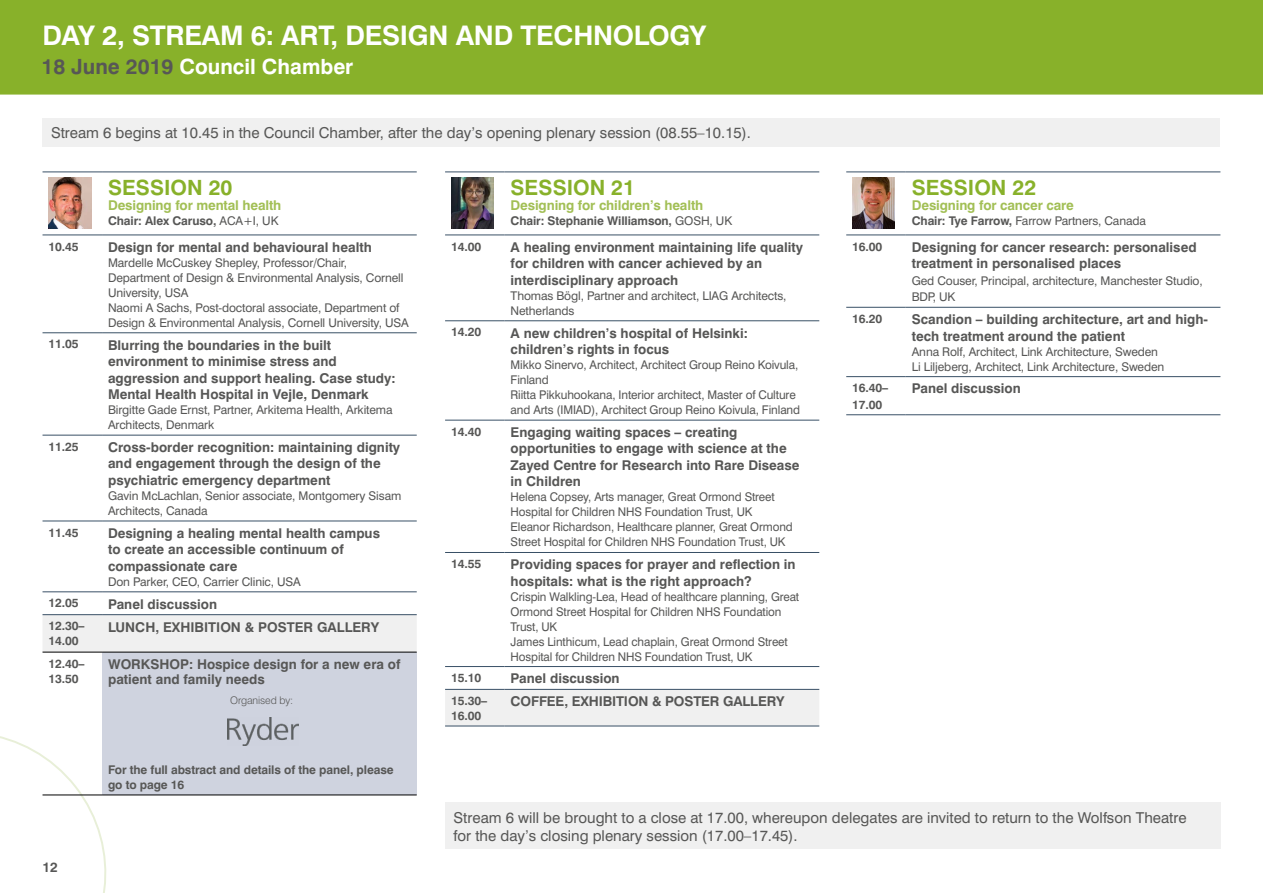
<style>
.page{position:relative;width:1263px;height:893px;background:#fff}
.page>*{position:absolute;margin:0;border:0;box-sizing:border-box;transform-origin:0 0}
.t1{font:700 27px "Swiss 721 BT";letter-spacing:-.01em;color:#fff}
.t2{font:700 21px "Swiss 721 BT";color:#88b12a}
.t3{font:700 21px "Swiss 721 BT";color:#fff}
.t4{font:15px/18px "Swiss 721 BT";color:#575756}
.t5{font:700 13.5px/16.5px "Swiss 721 BT";color:#575756}
.t6{font:700 13.5px "Swiss 721 BT";letter-spacing:-.01em;color:#a2bf55}
.t7{font:12px/15px "Swiss 721 BT";letter-spacing:-.01em;color:#575756}
.t8{font:700 12px/15px "Swiss 721 BT";letter-spacing:-.01em;color:#575756}
.t9{font:300 10.5px "Swiss 721 BT";letter-spacing:-.01em;color:#575756}
.s1{color:#575756}
.s2{font-weight:400}
.s3{font-weight:700}
</style>
<div class="page">
<div style="left:0;top:0;width:1263px;height:95px;background:#88b12a"></div>
<svg style="left:0;top:736px;width:107px;height:157px"></svg>
<div style="left:43px;top:615px;width:374px;height:37px;background:#f0f0f0"></div>
<div style="left:102px;top:652px;width:315px;height:143px;background:#cfd3df"></div>
<hr style="left:43px;top:172px;width:59px;height:1px;background:#395066">
<hr style="left:102px;top:172px;width:315px;height:1px;background:#395066">
<hr style="left:43px;top:235px;width:59px;height:1px;background:#395066">
<hr style="left:102px;top:235px;width:315px;height:1px;background:#395066">
<hr style="left:43px;top:333px;width:59px;height:1px;background:#395066">
<hr style="left:102px;top:333px;width:315px;height:1px;background:#395066">
<hr style="left:43px;top:435px;width:59px;height:1px;background:#395066">
<hr style="left:102px;top:435px;width:315px;height:1px;background:#395066">
<hr style="left:43px;top:521px;width:59px;height:1px;background:#395066">
<hr style="left:102px;top:521px;width:315px;height:1px;background:#395066">
<hr style="left:43px;top:592px;width:59px;height:1px;background:#395066">
<hr style="left:102px;top:592px;width:315px;height:1px;background:#395066">
<hr style="left:43px;top:614px;width:59px;height:1px;background:#395066">
<hr style="left:102px;top:614px;width:315px;height:1px;background:#395066">
<hr style="left:102px;top:652px;width:315px;height:1px;background:#000">
<hr style="left:102px;top:795px;width:315px;height:1px;background:#000">
<hr style="left:43px;top:652px;width:59px;height:1px;background:#000">
<hr style="left:43px;top:795px;width:59px;height:1px;background:#000">
<img style="left:49px;top:178px;width:42px;height:51px">
<div style="left:445px;top:690px;width:374px;height:36px;background:#f0f0f0"></div>
<hr style="left:445px;top:172px;width:60px;height:1px;background:#395066">
<hr style="left:505px;top:172px;width:314px;height:1px;background:#395066">
<hr style="left:445px;top:235px;width:60px;height:1px;background:#395066">
<hr style="left:505px;top:235px;width:314px;height:1px;background:#395066">
<hr style="left:445px;top:321px;width:60px;height:1px;background:#395066">
<hr style="left:505px;top:321px;width:314px;height:1px;background:#395066">
<hr style="left:445px;top:420px;width:60px;height:1px;background:#395066">
<hr style="left:505px;top:420px;width:314px;height:1px;background:#395066">
<hr style="left:445px;top:552px;width:60px;height:1px;background:#395066">
<hr style="left:505px;top:552px;width:314px;height:1px;background:#395066">
<hr style="left:445px;top:666px;width:60px;height:1px;background:#395066">
<hr style="left:505px;top:666px;width:314px;height:1px;background:#395066">
<hr style="left:445px;top:689px;width:60px;height:1px;background:#395066">
<hr style="left:505px;top:689px;width:314px;height:1px;background:#395066">
<hr style="left:445px;top:726px;width:60px;height:1px;background:#395066">
<hr style="left:505px;top:726px;width:314px;height:1px;background:#395066">
<img style="left:451px;top:178px;width:43px;height:51px">
<hr style="left:846px;top:172px;width:60px;height:1px;background:#395066">
<hr style="left:906px;top:172px;width:314px;height:1px;background:#395066">
<hr style="left:846px;top:235px;width:60px;height:1px;background:#395066">
<hr style="left:906px;top:235px;width:314px;height:1px;background:#395066">
<hr style="left:846px;top:307px;width:60px;height:1px;background:#395066">
<hr style="left:906px;top:307px;width:314px;height:1px;background:#395066">
<hr style="left:846px;top:376px;width:60px;height:1px;background:#395066">
<hr style="left:906px;top:376px;width:314px;height:1px;background:#395066">
<hr style="left:846px;top:414px;width:60px;height:1px;background:#395066">
<hr style="left:906px;top:414px;width:314px;height:1px;background:#395066">
<img style="left:852px;top:178px;width:43px;height:51px">
<div style="left:43px;top:118px;width:1177px;height:29px;background:#f0f0f0"></div>
<div style="left:445px;top:803px;width:775px;height:46px;background:#f0f0f0"></div>
<img style="left:228px;top:718px;width:71px;height:27px">
<h1 class="t1" style="left:43px;top:19px;width:665px">DAY 2, STREAM 6: ART, DESIGN AND TECHNOLOGY</h1>
<h2 class="t3" style="left:41px;top:54px;width:313px"><span class="s1">18 June 2019</span> Council Chamber</h2>
<p class="t4" style="left:51px;top:124px;width:701px">Stream 6 begins at 10.45 in the Council Chamber, after the day’s opening plenary session (08.55–10.15).</p>
<h2 class="t2" style="left:108px;top:174px;width:126px">SESSION 20</h2>
<p class="t6" style="left:108px;top:197px;width:175px">Designing for mental health</p>
<p class="t8" style="left:108px;top:213px;width:172px">Chair: Alex Caruso, <span class="s2">ACA+I, UK</span></p>
<p class="t8" style="left:49px;top:239px;width:32px">10.45</p>
<p class="t5" style="left:108px;top:239px;width:265px">Design for mental and behavioural health</p>
<p class="t7" style="left:108px;top:255px;width:302px">Mardelle McCuskey Shepley, Professor/Chair, Department of Design &amp; Environmental Analysis, Cornell University, USA<br>Naomi A Sachs, Post-doctoral associate, Department of Design &amp; Environmental Analysis, Cornell University, USA</p>
<p class="t8" style="left:49px;top:337px;width:32px">11.05</p>
<p class="t5" style="left:108px;top:336px;width:289px">Blurring the boundaries in the built environment to minimise stress and aggression and support healing. Case study:<br>Mental Health Hospital in Vejle, Denmark</p>
<p class="t7" style="left:108px;top:402px;width:286px">Birgitte Gade Ernst, Partner, Arkitema Health, Arkitema<br>Architects, Denmark</p>
<p class="t8" style="left:49px;top:439px;width:32px">11.25</p>
<p class="t5" style="left:108px;top:439px;width:294px">Cross-border recognition: maintaining dignity and engagement through the design of the psychiatric emergency department</p>
<p class="t7" style="left:108px;top:488px;width:295px">Gavin McLachlan, Senior associate, Montgomery Sisam<br>Architects, Canada</p>
<p class="t8" style="left:49px;top:525px;width:32px">11.45</p>
<p class="t5" style="left:108px;top:525px;width:273px">Designing a healing mental health campus to create an accessible continuum of compassionate care</p>
<p class="t7" style="left:108px;top:574px;width:194px">Don Parker, CEO, Carrier Clinic, USA</p>
<p class="t8" style="left:49px;top:596px;width:32px">12.05</p>
<p class="t5" style="left:108px;top:595px;width:111px">Panel discussion</p>
<p class="t8" style="left:49px;top:618px;width:38px">12.30–<br>14.00</p>
<p class="t5" style="left:108px;top:618px;width:273px">LUNCH, EXHIBITION &amp; POSTER GALLERY</p>
<p class="t8" style="left:49px;top:656px;width:38px">12.40–<br>13.50</p>
<p class="t5" style="left:108px;top:656px;width:294px;line-height:15px">WORKSHOP: Hospice design for a new era of patient and family needs</p>
<p class="t9" style="left:230px;top:694px;width:65px">Organised by:</p>
<p class="t8" style="left:108px;top:762px;width:287px">For the full abstract and details of the panel, please go to page 16</p>
<h2 class="t2" style="left:511px;top:174px;width:126px">SESSION 21</h2>
<p class="t6" style="left:511px;top:197px;width:194px">Designing for children’s health</p>
<p class="t8" style="left:511px;top:213px;width:223px">Chair: Stephanie Williamson, <span class="s2">GOSH, UK</span></p>
<p class="t8" style="left:451px;top:239px;width:32px">14.00</p>
<p class="t5" style="left:511px;top:239px;width:294px">A healing environment maintaining life quality for children with cancer achieved by an interdisciplinary approach</p>
<p class="t7" style="left:511px;top:288px;width:277px">Thomas Bögl, Partner and architect, LIAG Architects,<br>Netherlands</p>
<p class="t8" style="left:451px;top:325px;width:32px">14.20</p>
<p class="t5" style="left:511px;top:324px;width:239px">A new children’s hospital of Helsinki: children’s rights in focus</p>
<p class="t7" style="left:511px;top:357px;width:291px">Mikko Sinervo, Architect, Architect Group Reino Koivula, Finland<br>Riitta Pikkuhookana, Interior architect, Master of Culture and Arts (IMIAD), Architect Group Reino Koivula, Finland</p>
<p class="t8" style="left:451px;top:424px;width:32px">14.40</p>
<p class="t5" style="left:511px;top:424px;width:290px">Engaging waiting spaces – creating opportunities to engage with science at the Zayed Centre for Research into Rare Disease in Children</p>
<p class="t7" style="left:511px;top:490px;width:284px">Helena Copsey, Arts manager, Great Ormond Street Hospital for Children NHS Foundation Trust, UK Eleanor Richardson, Healthcare planner, Great Ormond Street Hospital for Children NHS Foundation Trust, UK</p>
<p class="t8" style="left:451px;top:556px;width:32px">14.55</p>
<p class="t5" style="left:511px;top:556px;width:286px">Providing spaces for prayer and reflection in hospitals: what is the right approach?</p>
<p class="t7" style="left:511px;top:589px;width:290px">Crispin Walkling-Lea, Head of healthcare planning, Great Ormond Street Hospital for Children NHS Foundation Trust, UK<br>James Linthicum, Lead chaplain, Great Ormond Street Hospital for Children NHS Foundation Trust, UK</p>
<p class="t8" style="left:451px;top:670px;width:32px">15.10</p>
<p class="t5" style="left:511px;top:670px;width:111px">Panel discussion</p>
<p class="t8" style="left:451px;top:693px;width:38px">15.30–<br>16.00</p>
<p class="t5" style="left:511px;top:693px;width:275px">COFFEE, EXHIBITION &amp; POSTER GALLERY</p>
<h2 class="t2" style="left:912px;top:174px;width:126px">SESSION 22</h2>
<p class="t6" style="left:912px;top:197px;width:164px">Designing for cancer care</p>
<p class="t7" style="left:912px;top:213px;width:236px"><span class="s3">Chair: Tye Farrow,</span> Farrow Partners, Canada</p>
<p class="t8" style="left:852px;top:239px;width:32px">16.00</p>
<p class="t5" style="left:912px;top:239px;width:286px">Designing for cancer research: personalised treatment in personalised places</p>
<p class="t7" style="left:912px;top:272px;width:292px;line-height:16.5px">Ged Couser, Principal, architecture, Manchester Studio,<br>BDP, UK</p>
<p class="t8" style="left:852px;top:311px;width:32px">16.20</p>
<p class="t5" style="left:912px;top:311px;width:298px">Scandion – building architecture, art and high&shy;tech treatment around the patient</p>
<p class="t7" style="left:912px;top:344px;width:254px">Anna Rolf, Architect, Link Architecture, Sweden<br>Li Liljeberg, Architect, Link Architecture, Sweden</p>
<p class="t8" style="left:852px;top:380px;width:38px;line-height:16.5px">16.40–<br>17.00</p>
<p class="t5" style="left:912px;top:380px;width:111px">Panel discussion</p>
<p class="t5" style="left:43px;top:859px;width:17px">12</p>
<p class="t4" style="left:454px;top:808px;width:734px">Stream 6 will be brought to a close at 17.00, whereupon delegates are invited to return to the Wolfson Theatre for the day’s closing plenary session (17.00–17.45).</p>
</div>
